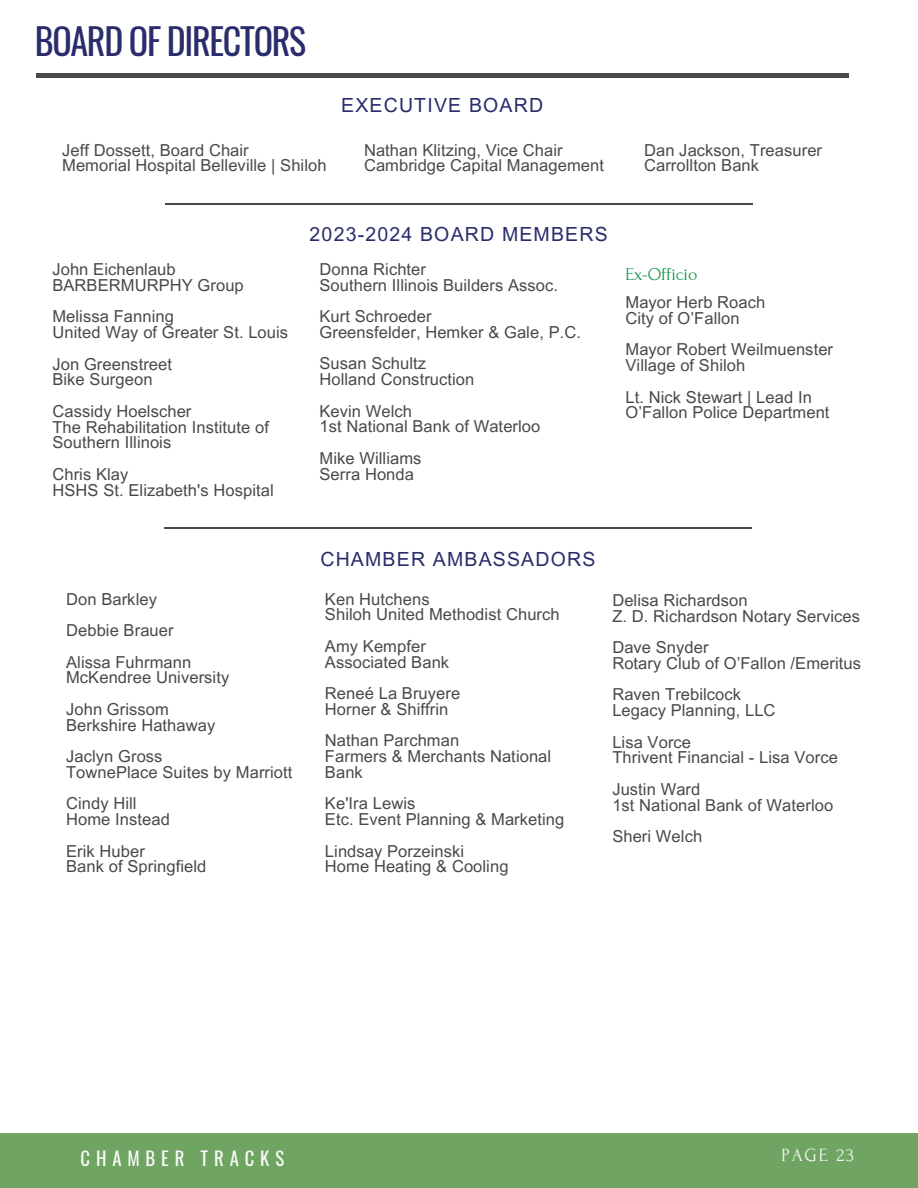
<style>
.page{position:relative;width:918px;height:1188px;background:#fff}
.page>*{position:absolute;margin:0;border:0;box-sizing:border-box;transform-origin:0 0}
.t1{font:36px "Oswald";letter-spacing:-.035em;color:#292d6b}
.t2{font:19.5px "Arial MT Pro";letter-spacing:.06em;color:#292d6b}
.t3{font:18.75px "Oswald";letter-spacing:.315em;color:#fafafa}
.t4{font:18.6px "Forum";letter-spacing:.1em;color:#fafafa}
.t5{font:18px "Forum";letter-spacing:-.005em;color:#109448}
.t6{font:16.5px/15.8px "Arial MT Pro";letter-spacing:.005em;color:#494949}
</style>
<div class="page">
<div style="left:36px;top:73px;width:812px;height:5px;background:#494949"></div>
<hr style="left:165px;top:203px;width:588px;height:2px;background:#494949">
<hr style="left:164px;top:528px;width:588px;height:1px;background:#494949">
<div style="left:0;top:1133px;width:917px;height:55px;background:#6fa462"></div>
<p class="t1" style="left:35px;top:13px;width:273px">BOARD OF DIRECTORS</p>
<p class="t6" style="left:62px;top:144px;width:188px">Jeff Dossett, Board Chair</p>
<p class="t6" style="left:62px;top:160px;width:266px">Memorial Hospital Belleville | Shiloh</p>
<p class="t2" style="left:341px;top:98px;width:203px">EXECUTIVE BOARD</p>
<p class="t6" style="left:364px;top:144px;width:242px">Nathan Klitzing, Vice Chair<br>Cambridge Capital Management</p>
<p class="t6" style="left:644px;top:144px;width:180px">Dan Jackson, Treasurer</p>
<p class="t6" style="left:644px;top:160px;width:117px">Carrollton Bank</p>
<h1 class="t6" style="left:52px;top:264px;width:193px">John Eichenlaub<br>BARBERMURPHY Group</h1>
<h2 class="t6" style="left:52px;top:311px;width:123px">Melissa Fanning</h2>
<p class="t6" style="left:52px;top:327px;width:237px">United Way of Greater St. Louis</p>
<p class="t6" style="left:52px;top:358px;width:121px">Jon Greenstreet</p>
<p class="t6" style="left:52px;top:374px;width:102px">Bike Surgeon</p>
<p class="t6" style="left:52px;top:405px;width:141px">Cassidy Hoelscher</p>
<p class="t6" style="left:52px;top:421px;width:218px">The Rehabilitation Institute of<br>Southern Illinois</p>
<h2 class="t6" style="left:52px;top:468px;width:78px">Chris Klay</h2>
<p class="t6" style="left:52px;top:484px;width:223px">HSHS St. Elizabeth's Hospital</p>
<p class="t2" style="left:310px;top:227px;width:300px">2023-2024 BOARD MEMBERS</p>
<p class="t6" style="left:320px;top:263px;width:108px">Donna Richter</p>
<p class="t6" style="left:320px;top:279px;width:240px">Southern Illinois Builders Assoc.</p>
<p class="t6" style="left:320px;top:310px;width:114px">Kurt Schroeder</p>
<p class="t6" style="left:320px;top:326px;width:263px">Greensfelder, Hemker &amp; Gale, P.C.</p>
<p class="t6" style="left:320px;top:358px;width:108px">Susan Schultz</p>
<p class="t6" style="left:320px;top:373px;width:156px">Holland Construction</p>
<p class="t6" style="left:320px;top:405px;width:94px">Kevin Welch</p>
<p class="t6" style="left:320px;top:421px;width:222px">1st National Bank of Waterloo</p>
<p class="t6" style="left:320px;top:452px;width:103px">Mike Williams</p>
<p class="t6" style="left:320px;top:468px;width:96px">Serra Honda</p>
<h3 class="t5" style="left:626px;top:264px;width:73px">Ex-Officio</h3>
<p class="t6" style="left:626px;top:297px;width:141px">Mayor Herb Roach</p>
<p class="t6" style="left:626px;top:312px;width:116px">City of O’Fallon</p>
<p class="t6" style="left:626px;top:344px;width:209px">Mayor Robert Weilmuenster<br>Village of Shiloh</p>
<p class="t6" style="left:626px;top:391px;width:188px">Lt. Nick Stewart | Lead In</p>
<p class="t6" style="left:626px;top:407px;width:206px">O’Fallon Police Department</p>
<p class="t2" style="left:320px;top:551px;width:276px">CHAMBER AMBASSADORS</p>
<p class="t6" style="left:66px;top:593px;width:92px">Don Barkley</p>
<h2 class="t6" style="left:66px;top:625px;width:109px">Debbie Brauer</h2>
<p class="t6" style="left:66px;top:656px;width:127px">Alissa Fuhrmann</p>
<p class="t6" style="left:66px;top:672px;width:165px">McKendree University</p>
<p class="t6" style="left:66px;top:703px;width:104px">John Grissom</p>
<p class="t6" style="left:66px;top:719px;width:151px">Berkshire Hathaway</p>
<p class="t6" style="left:66px;top:751px;width:98px">Jaclyn Gross</p>
<p class="t6" style="left:66px;top:766px;width:228px">TownePlace Suites by Marriott</p>
<p class="t6" style="left:66px;top:798px;width:72px">Cindy Hill</p>
<p class="t6" style="left:66px;top:814px;width:105px">Home Instead</p>
<p class="t6" style="left:66px;top:845px;width:80px">Erik Huber</p>
<p class="t6" style="left:66px;top:861px;width:142px">Bank of Springfield</p>
<p class="t6" style="left:325px;top:593px;width:106px">Ken Hutchens</p>
<p class="t6" style="left:325px;top:609px;width:236px">Shiloh United Methodist Church</p>
<p class="t6" style="left:325px;top:640px;width:102px">Amy Kempfer</p>
<p class="t6" style="left:325px;top:656px;width:126px">Associated Bank</p>
<p class="t6" style="left:325px;top:688px;width:137px">Reneé La Bruyere</p>
<p class="t6" style="left:325px;top:703px;width:125px">Horner &amp; Shiffrin</p>
<p class="t6" style="left:325px;top:735px;width:136px">Nathan Parchman</p>
<p class="t6" style="left:325px;top:751px;width:228px">Farmers &amp; Merchants National<br>Bank</p>
<p class="t6" style="left:325px;top:798px;width:92px">Ke'Ira Lewis</p>
<p class="t6" style="left:325px;top:814px;width:241px">Etc. Event Planning &amp; Marketing</p>
<p class="t6" style="left:325px;top:845px;width:141px">Lindsay Porzeinski</p>
<p class="t6" style="left:325px;top:861px;width:185px">Home Heating &amp; Cooling</p>
<p class="t6" style="left:612px;top:594px;width:137px">Delisa Richardson</p>
<p class="t6" style="left:612px;top:610px;width:249px">Z. D. Richardson Notary Services</p>
<p class="t6" style="left:612px;top:641px;width:98px">Dave Snyder</p>
<p class="t6" style="left:612px;top:657px;width:250px">Rotary Club of O’Fallon /Emeritus</p>
<p class="t6" style="left:612px;top:689px;width:130px">Raven Trebilcock</p>
<p class="t6" style="left:612px;top:704px;width:165px">Legacy Planning, LLC</p>
<p class="t6" style="left:612px;top:736px;width:80px">Lisa Vorce</p>
<p class="t6" style="left:612px;top:752px;width:227px">Thrivent Financial - Lisa Vorce</p>
<p class="t6" style="left:612px;top:783px;width:90px">Justin Ward</p>
<p class="t6" style="left:612px;top:799px;width:222px">1st National Bank of Waterloo</p>
<p class="t6" style="left:612px;top:830px;width:91px">Sheri Welch</p>
<h2 class="t3" style="left:81px;top:1143px;width:205px">CHAMBER TRACKS</h2>
<h2 class="t4" style="left:781px;top:1146px;width:74px">PAGE 23</h2>
</div>
